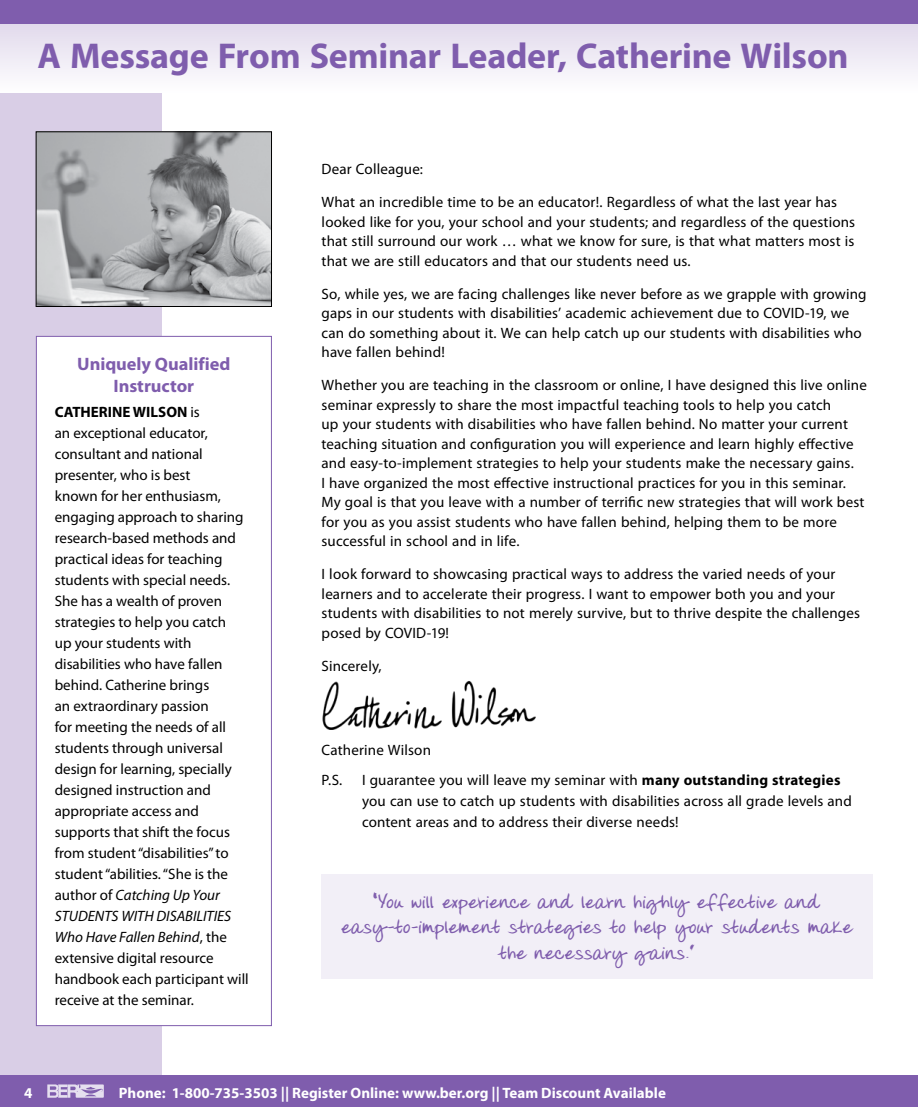
<style>
.page{position:relative;width:918px;height:1107px;background:#fff}
.page>*{position:absolute;margin:0;border:0;box-sizing:border-box;transform-origin:0 0}
.t1{font:700 36px "Myriad Pro";letter-spacing:-.005em;color:#7f5dad}
.t2{font:700 21px/25.2px "Donnys Hand";letter-spacing:.005em;color:#7f5dad;text-align:center}
.t3{font:700 18px/21.6px "Myriad Pro";letter-spacing:-.005em;color:#7f5dad;text-align:center}
.t4{font:15px/21px "Myriad Pro";letter-spacing:.005em;color:#000}
.t5{font:700 15px "Myriad Pro";color:#fff}
.s1{font-weight:700}
.s2{font-style:italic}
</style>
<div class="page">
<div style="left:0;top:0;width:162px;height:1107px;background:#d9cee6"></div>
<div style="left:0;top:1076px;width:918px;height:31px;background:#7f5dad"></div>
<svg style="left:47px;top:1084px;width:57px;height:14px"></svg>
<svg style="left:0;top:24px;width:918px;height:68px"></svg>
<div style="left:0;top:0;width:918px;height:24px;background:#7f5dad"></div>
<img style="left:322px;top:681px;width:214px;height:48px">
<div style="left:36px;top:336px;width:235px;height:690px;background:#fff"></div>
<div style="left:36px;top:336px;width:236px;height:690px;border:1px solid #7f5dad"></div>
<div style="left:322px;top:874px;width:551px;height:104px;background:#f2eff7"></div>
<img style="left:38px;top:134px;width:232px;height:171px">
<div style="left:36px;top:132px;width:236px;height:175px;border:1px solid #000"></div>
<h1 class="t1" style="left:38px;top:32px;width:813px">A Message From Seminar Leader, Catherine Wilson</h1>
<p class="t3" style="left:77px;top:353px;width:155px">Uniquely Qualified<br>Instructor</p>
<p class="t4" style="left:55px;top:402px;width:196px"><span class="s1">CATHERINE WILSON</span> is<br>an exceptional educator, consultant and national presenter, who is best<br>known for her enthusiasm, engaging approach to sharing research-based methods and practical ideas for teaching students with special needs.<br>She has a wealth of proven strategies to help you catch<br>up your students with disabilities who have fallen behind. Catherine brings<br>an extraordinary passion<br>for meeting the needs of all students through universal design for learning, specially designed instruction and appropriate access and supports that shift the focus from student “disabilities” to student “abilities. “She is the author of <span class="s2">Catching Up Your<br>STUDENTS WITH DISABILITIES<br>Who Have Fallen Behind</span>, the extensive digital resource handbook each participant will receive at the seminar.</p>
<p class="t4" style="left:322px;top:158px;width:103px">Dear Colleague:</p>
<p class="t4" style="left:322px;top:192px;width:535px;line-height:19.5px">What an incredible time to be an educator!. Regardless of what the last year has looked like for you, your school and your students; and regardless of the questions that still surround our work … what we know for sure, is that what matters most is that we are still educators and that our students need us.</p>
<p class="t4" style="left:322px;top:284px;width:547px;line-height:19.5px">So, while yes, we are facing challenges like never before as we grapple with growing gaps in our students with disabilities’ academic achievement due to COVID-19, we can do something about it. We can help catch up our students with disabilities who have fallen behind!</p>
<p class="t4" style="left:322px;top:375px;width:547px;line-height:19.5px">Whether you are teaching in the classroom or online, I have designed this live online seminar expressly to share the most impactful teaching tools to help you catch<br>up your students with disabilities who have fallen behind. No matter your current teaching situation and configuration you will experience and learn highly effective and easy-to-implement strategies to help your students make the necessary gains.<br>I have organized the most effective instructional practices for you in this seminar.<br>My goal is that you leave with a number of terrific new strategies that will work best for you as you assist students who have fallen behind, helping them to be more successful in school and in life.</p>
<p class="t4" style="left:322px;top:564px;width:540px;line-height:19.5px">I look forward to showcasing practical ways to address the varied needs of your learners and to accelerate their progress. I want to empower both you and your students with disabilities to not merely survive, but to thrive despite the challenges posed by COVID-19!</p>
<p class="t4" style="left:322px;top:656px;width:62px">Sincerely,</p>
<p class="t4" style="left:322px;top:735px;width:111px;line-height:30px">Catherine Wilson<br>P.S.</p>
<p class="t4" style="left:362px;top:770px;width:491px">I guarantee you will leave my seminar with <span class="s1">many outstanding strategies </span>you can use to catch up students with disabilities across all grade levels and content areas and to address their diverse needs!</p>
<h2 class="t2" style="left:341px;top:890px;width:513px">“You will experience and learn highly effective and easy-to-implement strategies to help your students make the necessary gains.”</h2>
<p class="t5" style="left:24px;top:1083px;width:10px">4</p>
<p class="t5" style="left:119px;top:1083px;width:549px">Phone: 1-800-735-3503 || Register Online: www.ber.org || Team Discount Available</p>
</div>
